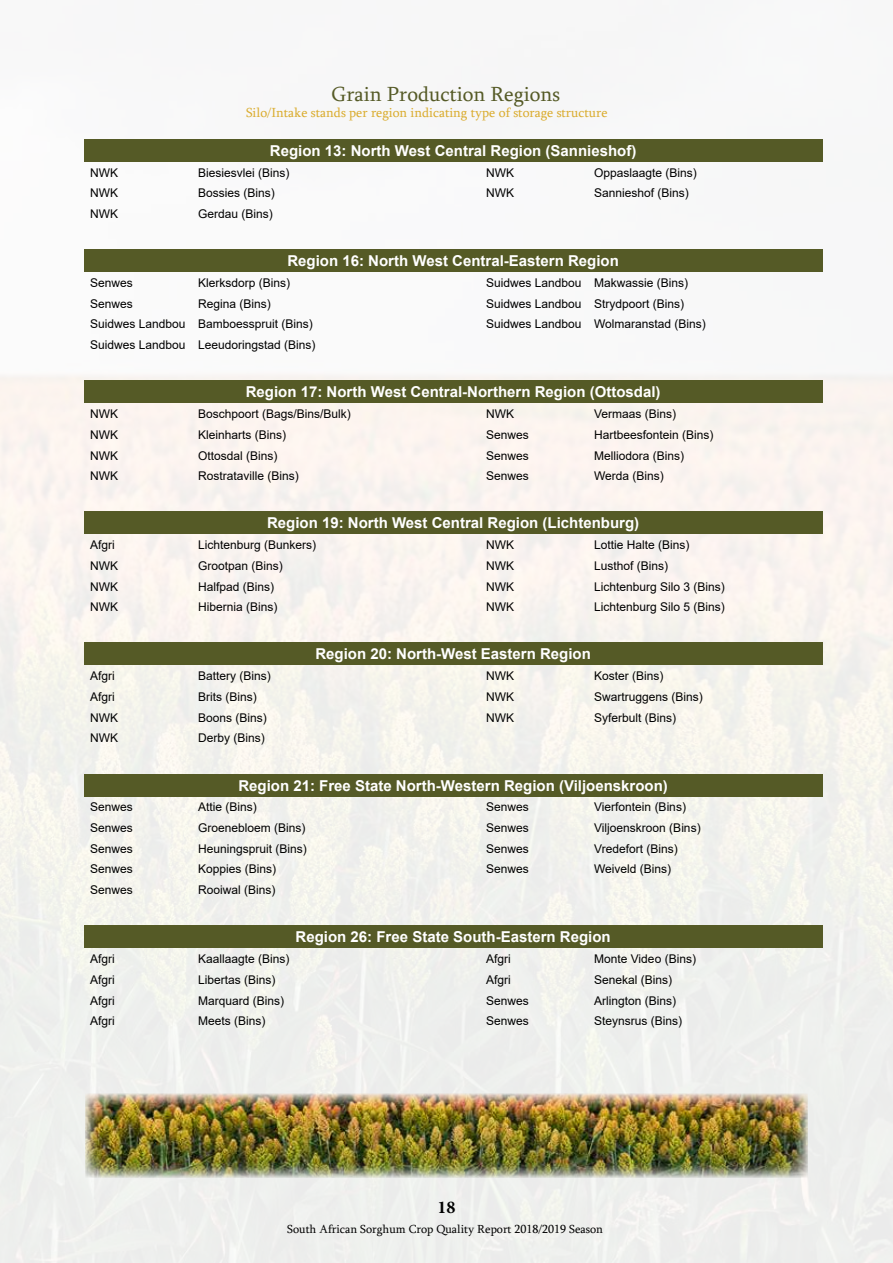
<style>
.page{position:relative;width:893px;height:1263px;background:#fff}
.page>*{position:absolute;margin:0;border:0;box-sizing:border-box;transform-origin:0 0}
.t1{font:21px "Sylfaen";color:#555a26}
.t2{font:700 18px "Minion Pro";color:#000}
.t3{font:700 15px "Arial";color:#fff}
.t4{font:13.5px "Sylfaen";color:#daac2e}
.t5{font:12px "Arial";color:#000}
.t6{font:12px "Sylfaen";color:#000}
</style>
<div class="page">
<img style="left:0;top:139px;width:893px;height:1124px">
<div style="left:84px;top:139px;width:738px;height:23px;background:#555a26"></div>
<div style="left:84px;top:249px;width:738px;height:23px;background:#555a26"></div>
<div style="left:84px;top:380px;width:738px;height:23px;background:#555a26"></div>
<div style="left:84px;top:511px;width:738px;height:23px;background:#555a26"></div>
<div style="left:84px;top:642px;width:738px;height:23px;background:#555a26"></div>
<div style="left:84px;top:774px;width:738px;height:22px;background:#555a26"></div>
<div style="left:84px;top:925px;width:738px;height:23px;background:#555a26"></div>
<img style="left:85px;top:1094px;width:723px;height:84px">
<h1 class="t1" style="left:332px;top:85px;width:230px">Grain Production Regions</h1>
<p class="t4" style="left:246px;top:107px;width:363px">Silo/Intake stands per region indicating type of storage structure</p>
<p class="t3" style="left:270px;top:145px;width:368px">Region 13: North West Central Region (Sannieshof)</p>
<p class="t5" style="left:90px;top:168px;width:29px">NWK</p>
<p class="t5" style="left:198px;top:168px;width:93px">Biesiesvlei (Bins)</p>
<p class="t5" style="left:486px;top:168px;width:29px">NWK</p>
<p class="t5" style="left:594px;top:168px;width:104px">Oppaslaagte (Bins)</p>
<p class="t5" style="left:90px;top:189px;width:29px">NWK</p>
<p class="t5" style="left:198px;top:189px;width:78px">Bossies (Bins)</p>
<p class="t5" style="left:486px;top:189px;width:29px">NWK</p>
<p class="t5" style="left:594px;top:189px;width:96px">Sannieshof (Bins)</p>
<p class="t5" style="left:90px;top:209px;width:29px">NWK</p>
<p class="t5" style="left:198px;top:209px;width:76px">Gerdau (Bins)</p>
<p class="t3" style="left:287px;top:255px;width:333px">Region 16: North West Central-Eastern Region</p>
<p class="t5" style="left:90px;top:278px;width:44px">Senwes</p>
<p class="t5" style="left:198px;top:278px;width:94px">Klerksdorp (Bins)</p>
<p class="t5" style="left:486px;top:278px;width:204px">Suidwes Landbou Makwassie (Bins)</p>
<p class="t5" style="left:90px;top:299px;width:44px">Senwes</p>
<p class="t5" style="left:198px;top:299px;width:74px">Regina (Bins)</p>
<p class="t5" style="left:486px;top:299px;width:200px">Suidwes Landbou Strydpoort (Bins)</p>
<p class="t5" style="left:90px;top:320px;width:224px">Suidwes Landbou Bamboesspruit (Bins)</p>
<p class="t5" style="left:486px;top:320px;width:221px">Suidwes Landbou Wolmaranstad (Bins)</p>
<p class="t5" style="left:90px;top:340px;width:227px">Suidwes Landbou Leeudoringstad (Bins)</p>
<p class="t3" style="left:246px;top:386px;width:416px">Region 17: North West Central-Northern Region (Ottosdal)</p>
<p class="t5" style="left:90px;top:409px;width:29px">NWK</p>
<p class="t5" style="left:198px;top:409px;width:154px">Boschpoort (Bags/Bins/Bulk)</p>
<p class="t5" style="left:486px;top:409px;width:29px">NWK</p>
<p class="t5" style="left:594px;top:409px;width:84px">Vermaas (Bins)</p>
<p class="t5" style="left:90px;top:430px;width:29px">NWK</p>
<p class="t5" style="left:198px;top:430px;width:90px">Kleinharts (Bins)</p>
<p class="t5" style="left:486px;top:430px;width:44px">Senwes</p>
<p class="t5" style="left:594px;top:430px;width:121px">Hartbeesfontein (Bins)</p>
<p class="t5" style="left:90px;top:451px;width:29px">NWK</p>
<p class="t5" style="left:198px;top:451px;width:81px">Ottosdal (Bins)</p>
<p class="t5" style="left:486px;top:451px;width:44px">Senwes</p>
<p class="t5" style="left:594px;top:451px;width:92px">Melliodora (Bins)</p>
<p class="t5" style="left:90px;top:471px;width:29px">NWK</p>
<p class="t5" style="left:198px;top:471px;width:102px">Rostrataville (Bins)</p>
<p class="t5" style="left:486px;top:471px;width:44px">Senwes</p>
<p class="t5" style="left:594px;top:471px;width:71px">Werda (Bins)</p>
<p class="t3" style="left:267px;top:517px;width:374px">Region 19: North West Central Region (Lichtenburg)</p>
<p class="t5" style="left:90px;top:540px;width:26px">Afgri</p>
<p class="t5" style="left:198px;top:540px;width:120px">Lichtenburg (Bunkers)</p>
<p class="t5" style="left:486px;top:540px;width:29px">NWK</p>
<p class="t5" style="left:594px;top:540px;width:97px">Lottie Halte (Bins)</p>
<p class="t5" style="left:90px;top:561px;width:29px">NWK</p>
<p class="t5" style="left:198px;top:561px;width:86px">Grootpan (Bins)</p>
<p class="t5" style="left:486px;top:561px;width:29px">NWK</p>
<p class="t5" style="left:594px;top:561px;width:76px">Lusthof (Bins)</p>
<p class="t5" style="left:90px;top:582px;width:29px">NWK</p>
<p class="t5" style="left:198px;top:582px;width:78px">Halfpad (Bins)</p>
<p class="t5" style="left:486px;top:582px;width:29px">NWK</p>
<p class="t5" style="left:594px;top:582px;width:132px">Lichtenburg Silo 3 (Bins)</p>
<p class="t5" style="left:90px;top:603px;width:29px">NWK</p>
<p class="t5" style="left:198px;top:603px;width:81px">Hibernia (Bins)</p>
<p class="t5" style="left:486px;top:603px;width:29px">NWK</p>
<p class="t5" style="left:594px;top:603px;width:132px">Lichtenburg Silo 5 (Bins)</p>
<p class="t3" style="left:315px;top:648px;width:277px">Region 20: North-West Eastern Region</p>
<p class="t5" style="left:90px;top:671px;width:26px">Afgri</p>
<p class="t5" style="left:198px;top:671px;width:74px">Battery (Bins)</p>
<p class="t5" style="left:486px;top:671px;width:29px">NWK</p>
<p class="t5" style="left:594px;top:671px;width:71px">Koster (Bins)</p>
<p class="t5" style="left:90px;top:692px;width:26px">Afgri</p>
<p class="t5" style="left:198px;top:692px;width:60px">Brits (Bins)</p>
<p class="t5" style="left:486px;top:692px;width:29px">NWK</p>
<p class="t5" style="left:594px;top:692px;width:110px">Swartruggens (Bins)</p>
<p class="t5" style="left:90px;top:713px;width:29px">NWK</p>
<p class="t5" style="left:198px;top:713px;width:70px">Boons (Bins)</p>
<p class="t5" style="left:486px;top:713px;width:29px">NWK</p>
<p class="t5" style="left:594px;top:713px;width:84px">Syferbult (Bins)</p>
<p class="t5" style="left:90px;top:734px;width:29px">NWK</p>
<p class="t5" style="left:198px;top:734px;width:68px">Derby (Bins)</p>
<p class="t3" style="left:238px;top:780px;width:431px">Region 21: Free State North-Western Region (Viljoenskroon)</p>
<p class="t5" style="left:90px;top:802px;width:44px">Senwes</p>
<p class="t5" style="left:198px;top:802px;width:60px">Attie (Bins)</p>
<p class="t5" style="left:486px;top:802px;width:44px">Senwes</p>
<p class="t5" style="left:594px;top:802px;width:93px">Vierfontein (Bins)</p>
<p class="t5" style="left:90px;top:823px;width:44px">Senwes</p>
<p class="t5" style="left:198px;top:823px;width:109px">Groenebloem (Bins)</p>
<p class="t5" style="left:486px;top:823px;width:44px">Senwes</p>
<p class="t5" style="left:594px;top:823px;width:108px">Viljoenskroon (Bins)</p>
<p class="t5" style="left:90px;top:844px;width:44px">Senwes</p>
<p class="t5" style="left:198px;top:844px;width:110px">Heuningspruit (Bins)</p>
<p class="t5" style="left:486px;top:844px;width:44px">Senwes</p>
<p class="t5" style="left:594px;top:844px;width:85px">Vredefort (Bins)</p>
<p class="t5" style="left:90px;top:865px;width:44px">Senwes</p>
<p class="t5" style="left:198px;top:865px;width:80px">Koppies (Bins)</p>
<p class="t5" style="left:486px;top:865px;width:44px">Senwes</p>
<p class="t5" style="left:594px;top:865px;width:79px">Weiveld (Bins)</p>
<p class="t5" style="left:90px;top:885px;width:44px">Senwes</p>
<p class="t5" style="left:198px;top:885px;width:79px">Rooiwal (Bins)</p>
<p class="t3" style="left:296px;top:931px;width:317px">Region 26: Free State South-Eastern Region</p>
<p class="t5" style="left:90px;top:954px;width:26px">Afgri</p>
<p class="t5" style="left:198px;top:954px;width:93px">Kaallaagte (Bins)</p>
<p class="t5" style="left:486px;top:954px;width:26px">Afgri</p>
<p class="t5" style="left:594px;top:954px;width:103px">Monte Video (Bins)</p>
<p class="t5" style="left:90px;top:975px;width:26px">Afgri</p>
<p class="t5" style="left:198px;top:975px;width:79px">Libertas (Bins)</p>
<p class="t5" style="left:486px;top:975px;width:26px">Afgri</p>
<p class="t5" style="left:594px;top:975px;width:80px">Senekal (Bins)</p>
<p class="t5" style="left:90px;top:996px;width:26px">Afgri</p>
<p class="t5" style="left:198px;top:996px;width:88px">Marquard (Bins)</p>
<p class="t5" style="left:486px;top:996px;width:44px">Senwes</p>
<p class="t5" style="left:594px;top:996px;width:84px">Arlington (Bins)</p>
<p class="t5" style="left:90px;top:1016px;width:26px">Afgri</p>
<p class="t5" style="left:198px;top:1016px;width:69px">Meets (Bins)</p>
<p class="t5" style="left:486px;top:1016px;width:44px">Senwes</p>
<p class="t5" style="left:594px;top:1016px;width:90px">Steynsrus (Bins)</p>
<h2 class="t2" style="left:437px;top:1196px;width:19px">18</h2>
<p class="t6" style="left:287px;top:1224px;width:317px">South African Sorghum Crop Quality Report 2018/2019 Season</p>
</div>
